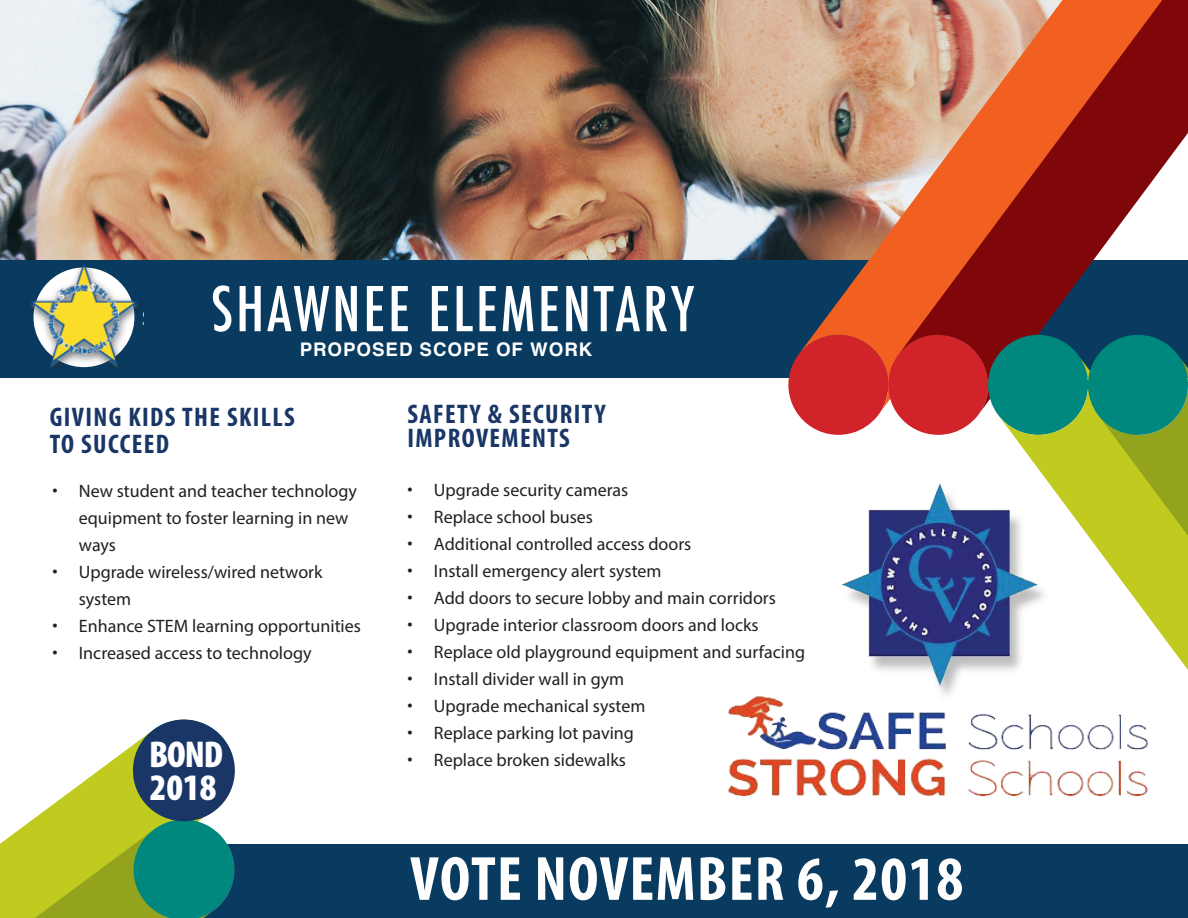
<style>
.page{position:relative;width:1188px;height:918px;background:#fff}
.page>*{position:absolute;margin:0;border:0;box-sizing:border-box;transform-origin:0 0}
.t1{font:700 condensed 63px "Myriad Pro";letter-spacing:.02em;color:#fff}
.t2{font:500 condensed 60px "Futura";letter-spacing:.05em;color:#fff}
.t3{font:900 condensed 37.5px/33.5px "Myriad Pro";letter-spacing:-.015em;color:#fff}
.t4{font:700 condensed 27px/24px "Myriad Pro";letter-spacing:.05em;color:#193667}
.t5{font:700 18.75px "Helvetica";letter-spacing:.05em;color:#fff}
.t6{font:18px/27px "Myriad Pro";color:#231f20}
.s1{font-family:"Helvetica"}
</style>
<div class="page">
<img style="left:0;top:0;width:799px;height:261px">
<img style="left:842px;top:536px;width:169px;height:151px">
<img style="left:727px;top:687px;width:422px;height:110px">
<div style="left:0;top:261px;width:1188px;height:117px;background:#093a5f"></div>
<div style="left:0;top:845px;width:1188px;height:73px;background:#093a5f"></div>
<img style="left:799px;top:0;width:100px;height:335px">
<svg style="left:899px;top:0;width:289px;height:335px"></svg>
<svg style="left:999px;top:536px;width:189px;height:134px"></svg>
<svg style="left:788px;top:335px;width:400px;height:201px"></svg>
<img style="left:0;top:719px;width:240px;height:199px">
<div style="left:133px;top:720px;width:102px;height:101px;background:#193667;border-radius:50%"></div>
<img style="left:23px;top:259px;width:120px;height:109px">
<h2 class="t2" style="left:211px;top:271px;width:485px">SHAWNEE ELEMENTARY</h2>
<p class="t5" style="left:300px;top:334px;width:294px">PROPOSED SCOPE OF WORK</p>
<h3 class="t4" style="left:50px;top:403px;width:246px;line-height:27px">GIVING KIDS THE SKILLS<br>TO SUCCEED</h3>
<p class="t6" style="left:79px;top:478px;width:280px;text-indent:-27px"><span class="s1">•</span> New student and teacher technology equipment to foster learning in new ways</p>
<p class="t6" style="left:79px;top:559px;width:245px;text-indent:-27px"><span class="s1">•</span> Upgrade wireless/wired network system</p>
<p class="t6" style="left:52px;top:613px;width:311px"><span class="s1">•</span> Enhance STEM learning opportunities</p>
<p class="t6" style="left:52px;top:640px;width:261px"><span class="s1">•</span> Increased access to technology</p>
<h3 class="t3" style="left:149px;top:737px;width:75px">BOND<br>2018</h3>
<h3 class="t4" style="left:407px;top:401px;width:200px">SAFETY &amp; SECURITY<br>IMPROVEMENTS</h3>
<p class="t6" style="left:407px;top:476px;width:223px"><span class="s1">•</span> Upgrade security cameras</p>
<p class="t6" style="left:407px;top:503px;width:188px"><span class="s1">•</span> Replace school buses</p>
<p class="t6" style="left:407px;top:530px;width:286px"><span class="s1">•</span> Additional controlled access doors</p>
<p class="t6" style="left:407px;top:557px;width:256px"><span class="s1">•</span> Install emergency alert system</p>
<p class="t6" style="left:407px;top:584px;width:371px"><span class="s1">•</span> Add doors to secure lobby and main corridors</p>
<p class="t6" style="left:407px;top:611px;width:353px"><span class="s1">•</span> Upgrade interior classroom doors and locks</p>
<p class="t6" style="left:407px;top:638px;width:400px"><span class="s1">•</span> Replace old playground equipment and surfacing</p>
<p class="t6" style="left:407px;top:665px;width:219px"><span class="s1">•</span> Install divider wall in gym</p>
<p class="t6" style="left:407px;top:692px;width:240px"><span class="s1">•</span> Upgrade mechanical system</p>
<p class="t6" style="left:407px;top:719px;width:229px"><span class="s1">•</span> Replace parking lot paving</p>
<p class="t6" style="left:407px;top:746px;width:221px"><span class="s1">•</span> Replace broken sidewalks</p>
<h1 class="t1" style="left:410px;top:839px;width:555px">VOTE NOVEMBER 6, 2018</h1>
</div>
